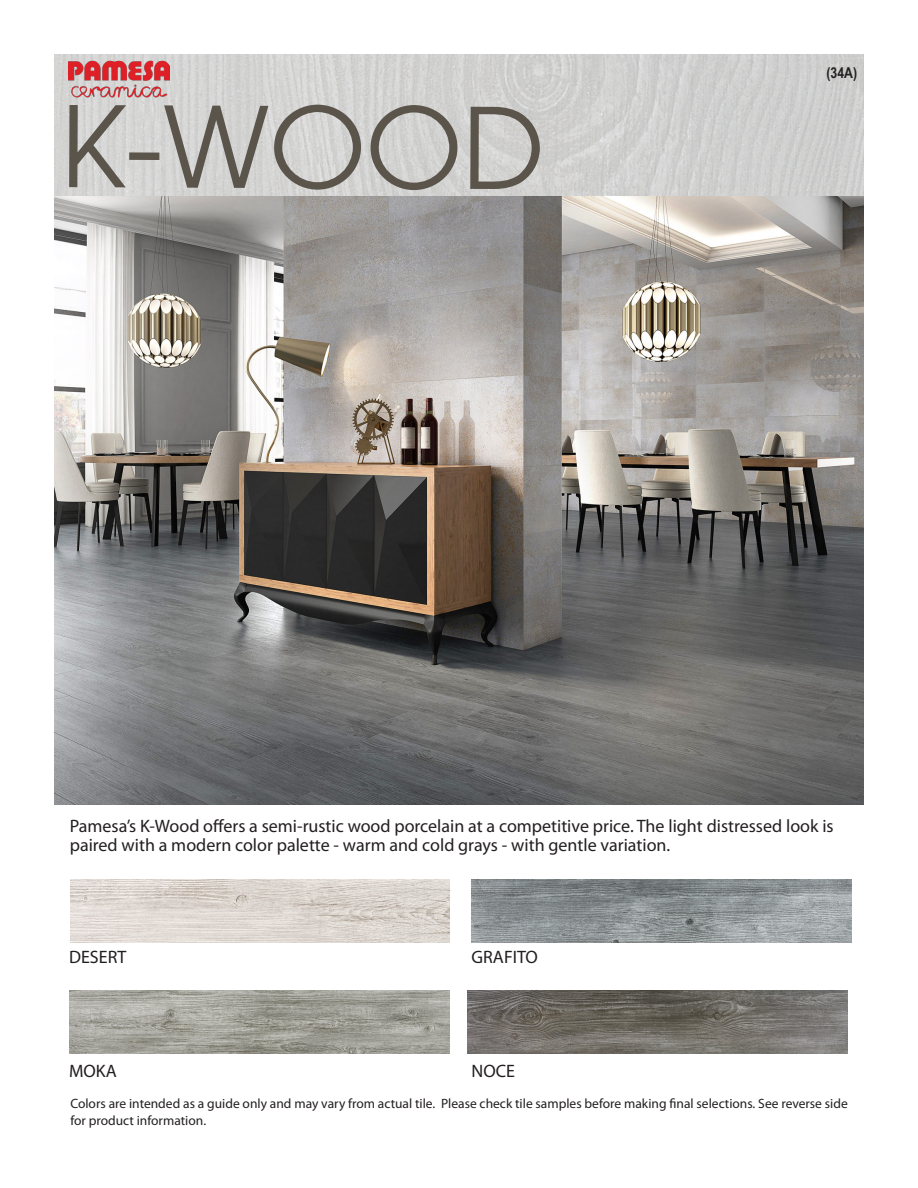
<style>
.page{position:relative;width:918px;height:1188px;background:#fff}
.page>*{position:absolute;margin:0;border:0;box-sizing:border-box;transform-origin:0 0}
.t1{font:111px "Avant Garde";color:#5a544a}
.t2{font:18px/19.5px "Myriad Pro";color:#231f20}
.t3{font:700 15px "Arial Narrow";color:#231f20}
.t4{font:13.5px/16.5px "Myriad Pro";color:#231f20}
</style>
<div class="page">
<img style="left:54px;top:54px;width:810px;height:751px">
<img style="left:69px;top:57px;width:100px;height:43px">
<img style="left:70px;top:879px;width:379px;height:64px">
<img style="left:69px;top:991px;width:380px;height:63px">
<img style="left:467px;top:991px;width:381px;height:63px">
<img style="left:472px;top:879px;width:380px;height:64px">
<p class="t1" style="left:60px;top:82px;width:487px">K-WOOD</p>
<p class="t3" style="left:826px;top:62px;width:32px">(34A)</p>
<p class="t2" style="left:70px;top:816px;width:765px">Pamesa’s K-Wood offers a semi-rustic wood porcelain at a competitive price. The light distressed look is paired with a modern color palette - warm and cold grays - with gentle variation.</p>
<p class="t2" style="left:69px;top:947px;width:59px">DESERT</p>
<p class="t2" style="left:69px;top:1061px;width:49px">MOKA</p>
<p class="t2" style="left:472px;top:947px;width:68px">GRAFITO</p>
<p class="t2" style="left:472px;top:1061px;width:45px">NOCE</p>
<p class="t4" style="left:70px;top:1095px;width:779px">Colors are intended as a guide only and may vary from actual tile. Please check tile samples before making final selections. See reverse side for product information.</p>
</div>
